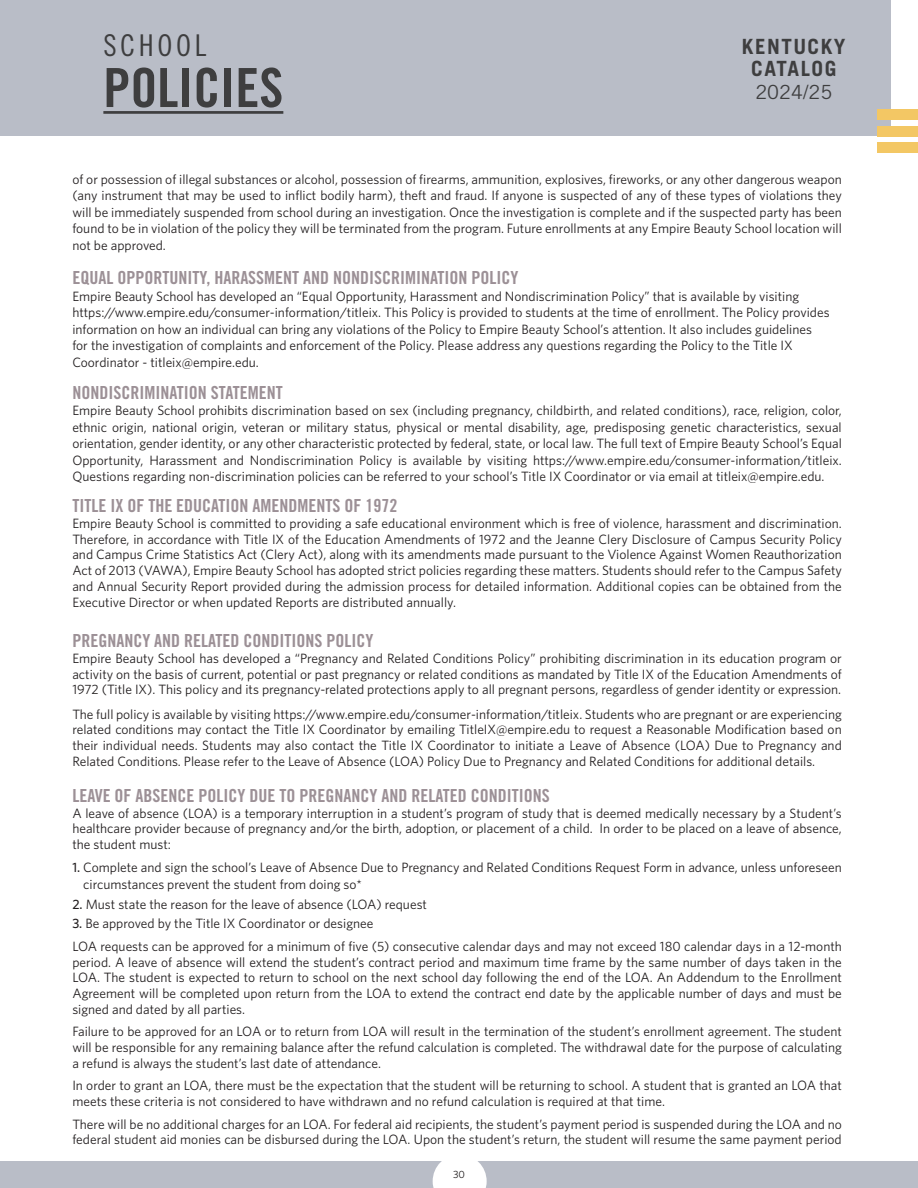
<style>
.page{position:relative;width:918px;height:1188px;background:#fff}
.page>*{position:absolute;margin:0;border:0;box-sizing:border-box;transform-origin:0 0}
.page_headline{font:54px "Trade Gothic LT Std Bd Cn 20";color:#3e3e3f}
.page_headline-2{font:30px "Trade Gothic LT Std Cn 18";letter-spacing:.12em;color:#3e3e3f}
.t1{font:700 21px/22.5px "Trade Gothic LT Std";letter-spacing:.07em;color:#3e3e3f;text-align:center}
.t2{font:19.5px "Trade Gothic LT Std";color:#3e3e3f}
.body_copy{font:18px "Trade Gothic LT Std Bd Cn 20";color:#9c9096}
.body_copy-2{font:13.5px/15.8px "Whitney";color:#231f20;text-align:justify}
.t3{font:10.5px "Whitney";color:#231f20}
.s1{font-weight:500}
</style>
<div class="page">
<div style="left:0;top:1161px;width:918px;height:27px;background:#b9bdc7"></div>
<svg style="left:433px;top:1161px;width:54px;height:27px"></svg>
<div style="left:0;top:0;width:891px;height:136px;background:#b9bdc7"></div>
<div style="left:878px;top:126px;width:40px;height:10px;background:#f3c764"></div>
<div style="left:878px;top:109px;width:40px;height:11px;background:#f3c764"></div>
<div style="left:878px;top:143px;width:40px;height:10px;background:#f3c764"></div>
<hr style="left:103px;top:111px;width:180px;height:3px;background:#3e3e3f">
<p class="page_headline-2" style="left:103px;top:28px;width:104px">SCHOOL</p>
<p class="page_headline" style="left:103px;top:55px;width:181px">POLICIES</p>
<h3 class="t1" style="left:742px;top:35px;width:105px">KENTUCKY<br>CATALOG</h3>
<h3 class="t2" style="left:755px;top:80px;width:78px">2024/25</h3>
<p class="body_copy-2" style="left:72px;top:170px;width:771px;line-height:16.5px">of or possession of illegal substances or alcohol, possession of firearms, ammunition, explosives, fireworks, or any other dangerous weapon (any instrument that may be used to inflict bodily harm), theft and fraud. If anyone is suspected of any of these types of violations they will be immediately suspended from school during an investigation. Once the investigation is complete and if the suspected party has been found to be in violation of the policy they will be terminated from the program. Future enrollments at any Empire Beauty School location will not be approved.</p>
<p class="body_copy" style="left:72px;top:267px;width:448px">EQUAL OPPORTUNITY, HARASSMENT AND NONDISCRIMINATION POLICY</p>
<p class="body_copy-2" style="left:72px;top:287px;width:759px;line-height:16.5px;text-align:left">Empire Beauty School has developed an “Equal Opportunity, Harassment and Nondiscrimination Policy” that is available by visiting https://www.empire.edu/consumer-information/titleix. This Policy is provided to students at the time of enrollment. The Policy provides information on how an individual can bring any violations of the Policy to Empire Beauty School’s attention. It also includes guidelines for the investigation of complaints and enforcement of the Policy. Please address any questions regarding the Policy to the Title IX Coordinator - titleix@empire.edu.</p>
<p class="body_copy" style="left:72px;top:381px;width:212px">NONDISCRIMINATION STATEMENT</p>
<p class="body_copy-2" style="left:72px;top:402px;width:771px;line-height:16.5px">Empire Beauty School prohibits discrimination based on sex (including pregnancy, childbirth, and related conditions), race, religion, color, ethnic origin, national origin, veteran or military status, physical or mental disability, age, predisposing genetic characteristics, sexual orientation, gender identity, or any other characteristic protected by federal, state, or local law. The full text of Empire Beauty School’s Equal Opportunity, Harassment and Nondiscrimination Policy is available by visiting https://www.empire.edu/consumer-information/titleix.<br>Questions regarding non-discrimination policies can be referred to your school’s Title IX Coordinator or via email at titleix@empire.edu.</p>
<p class="body_copy" style="left:72px;top:495px;width:327px">TITLE IX OF THE EDUCATION AMENDMENTS OF 1972</p>
<p class="body_copy-2" style="left:72px;top:515px;width:771px">Empire Beauty School is committed to providing a safe educational environment which is free of violence, harassment and discrimination.<br>Therefore, in accordance with Title IX of the Education Amendments of 1972 and the Jeanne Clery Disclosure of Campus Security Policy and Campus Crime Statistics Act (Clery Act), along with its amendments made pursuant to the Violence Against Women Reauthorization Act of 2013 (VAWA), Empire Beauty School has adopted strict policies regarding these matters. Students should refer to the Campus Safety and Annual Security Report provided during the admission process for detailed information. Additional copies can be obtained from the Executive Director or when updated Reports are distributed annually.</p>
<p class="body_copy" style="left:72px;top:630px;width:303px">PREGNANCY AND RELATED CONDITIONS POLICY</p>
<p class="body_copy-2" style="left:72px;top:650px;width:771px">Empire Beauty School has developed a “Pregnancy and Related Conditions Policy” prohibiting discrimination in its education program or activity on the basis of current, potential or past pregnancy or related conditions as mandated by Title IX of the Education Amendments of 1972 (Title IX). This policy and its pregnancy-related protections apply to all pregnant persons, regardless of gender identity or expression.</p>
<p class="body_copy-2" style="left:72px;top:706px;width:771px">The full policy is available by visiting https://www.empire.edu/consumer-information/titleix. Students who are pregnant or are experiencing related conditions may contact the Title IX Coordinator by emailing TitleIX@empire.edu to request a Reasonable Modification based on their individual needs. Students may also contact the Title IX Coordinator to initiate a Leave of Absence (LOA) Due to Pregnancy and Related Conditions. Please refer to the Leave of Absence (LOA) Policy Due to Pregnancy and Related Conditions for additional details.</p>
<p class="body_copy" style="left:72px;top:784px;width:479px">LEAVE OF ABSENCE POLICY DUE TO PREGNANCY AND RELATED CONDITIONS</p>
<p class="body_copy-2" style="left:72px;top:805px;width:771px">A leave of absence (LOA) is a temporary interruption in a student’s program of study that is deemed medically necessary by a Student’s healthcare provider because of pregnancy and/or the birth, adoption, or placement of a child. In order to be placed on a leave of absence, the student must:</p>
<p class="body_copy-2" style="left:83px;top:859px;width:760px;line-height:16.5px;text-indent:-11px"><span class="s1">1.</span> Complete and sign the school’s Leave of Absence Due to Pregnancy and Related Conditions Request Form in advance, unless unforeseen circumstances prevent the student from doing so*</p>
<p class="body_copy-2" style="left:72px;top:896px;width:356px"><span class="s1">2.</span> Must state the reason for the leave of absence (LOA) request</p>
<p class="body_copy-2" style="left:72px;top:915px;width:303px"><span class="s1">3.</span> Be approved by the Title IX Coordinator or designee</p>
<p class="body_copy-2" style="left:72px;top:938px;width:771px">LOA requests can be approved for a minimum of five (5) consecutive calendar days and may not exceed 180 calendar days in a 12-month period. A leave of absence will extend the student’s contract period and maximum time frame by the same number of days taken in the LOA. The student is expected to return to school on the next school day following the end of the LOA. An Addendum to the Enrollment Agreement will be completed upon return from the LOA to extend the contract end date by the applicable number of days and must be signed and dated by all parties.</p>
<p class="body_copy-2" style="left:72px;top:1023px;width:771px">Failure to be approved for an LOA or to return from LOA will result in the termination of the student’s enrollment agreement. The student will be responsible for any remaining balance after the refund calculation is completed. The withdrawal date for the purpose of calculating a refund is always the student’s last date of attendance.</p>
<p class="body_copy-2" style="left:72px;top:1077px;width:771px">In order to grant an LOA, there must be the expectation that the student will be returning to school. A student that is granted an LOA that meets these criteria is not considered to have withdrawn and no refund calculation is required at that time.</p>
<p class="body_copy-2" style="left:72px;top:1116px;width:771px">There will be no additional charges for an LOA. For federal aid recipients, the student’s payment period is suspended during the LOA and no federal student aid monies can be disbursed during the LOA. Upon the student’s return, the student will resume the same payment period</p>
<p class="t3" style="left:453px;top:1167px;width:13px">30</p>
</div>
